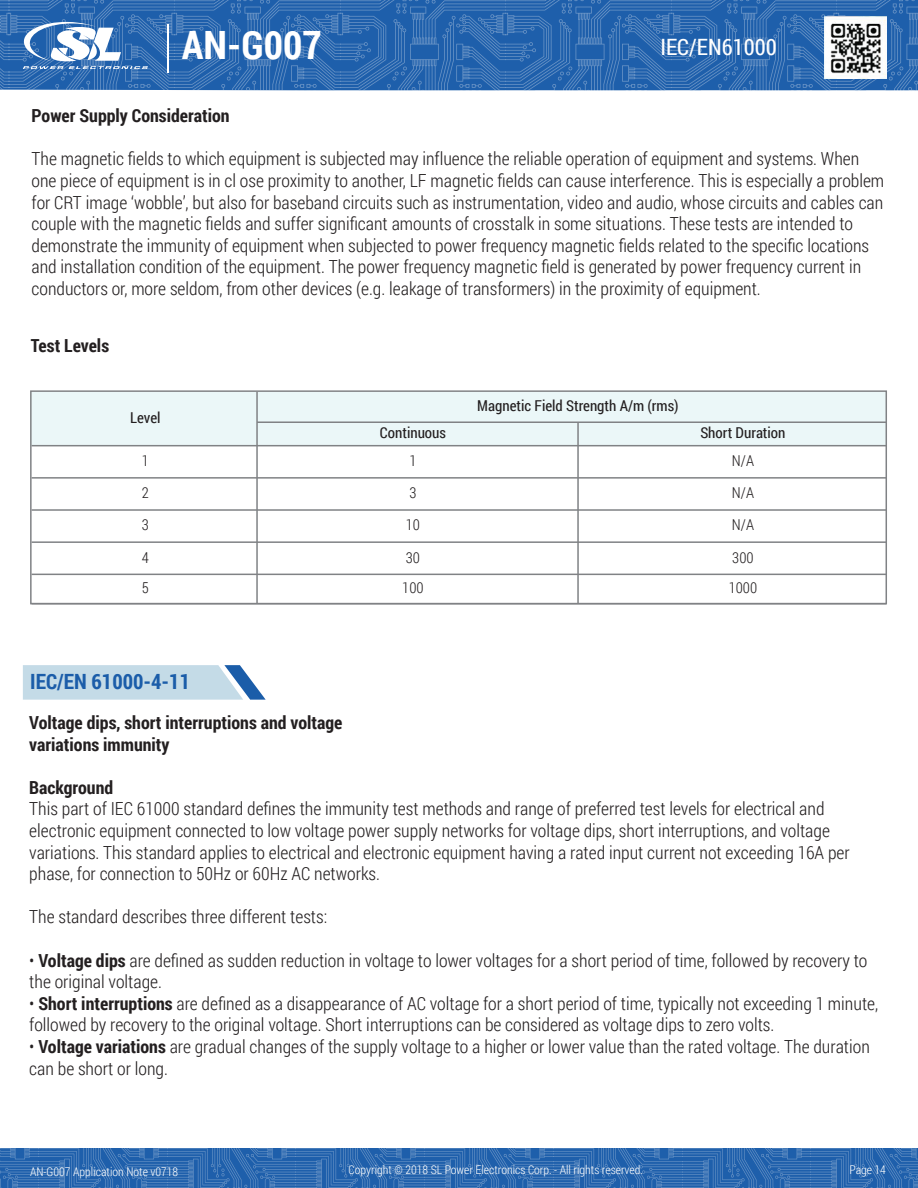
<style>
.page{position:relative;width:918px;height:1188px;background:#fff}
.page>*{position:absolute;margin:0;border:0;box-sizing:border-box;transform-origin:0 0}
.t1{font:700 39px "Roboto Condensed";color:#fff}
.t2{font:22.5px "Roboto Condensed";color:#fff}
.t3{font:700 21px "Roboto Condensed";color:#1b5da9}
.t4{font:300 18px/21.6px "Roboto Condensed";color:#231f20}
.t5{font:700 18px/21.6px "Roboto Condensed";color:#231f20}
.t6{font:15px "Roboto Condensed";color:#231f20}
.t7{font:300 15px/32.1px "Roboto Condensed";color:#231f20;text-align:justify}
.t8{font:300 12px "Roboto Condensed";color:#fff}
.s1{font-weight:700}
</style>
<div class="page">
<img style="left:0;top:0;width:918px;height:91px">
<svg style="left:22px;top:22px;width:126px;height:47px"></svg>
<hr style="left:167px;top:24px;width:1px;height:49px;background:#fff">
<img style="left:824px;top:16px;width:62px;height:63px">
<img style="left:0;top:1148px;width:918px;height:40px">
<svg style="left:23px;top:665px;width:243px;height:35px;background:#bed6e5"></svg>
<div style="left:30px;top:392px;width:856px;height:54px;background:#ebf7f8"></div>
<div style="left:30px;top:390px;width:857px;height:214px;border:2px solid #808285"></div>
<hr style="left:32px;top:477px;width:854px;height:2px;background:#808285">
<hr style="left:32px;top:509px;width:854px;height:2px;background:#808285">
<hr style="left:32px;top:541px;width:854px;height:2px;background:#808285">
<hr style="left:32px;top:574px;width:854px;height:1px;background:#808285">
<hr style="left:256px;top:392px;width:2px;height:212px;background:#808285">
<hr style="left:577px;top:422px;width:2px;height:182px;background:#808285">
<hr style="left:32px;top:445px;width:854px;height:1px;background:#808285">
<hr style="left:257px;top:421px;width:629px;height:2px;background:#808285">
<hr style="left:32px;top:603px;width:854px;height:1px;background:#808285">
<h1 class="t1" style="left:182px;top:17px;width:141px">AN-G007</h1>
<p class="t2" style="left:661px;top:31px;width:118px">IEC/EN61000</p>
<p class="t5" style="left:32px;top:104px;width:200px">Power Supply Consideration</p>
<p class="t4" style="left:32px;top:148px;width:854px">The magnetic fields to which equipment is subjected may influence the reliable operation of equipment and systems. When one piece of equipment is in cl ose proximity to another, LF magnetic fields can cause interference. This is especially a problem for CRT image ‘wobble’, but also for baseband circuits such as instrumentation, video and audio, whose circuits and cables can couple with the magnetic fields and suffer significant amounts of crosstalk in some situations. These tests are intended to demonstrate the immunity of equipment when subjected to power frequency magnetic fields related to the specific locations and installation condition of the equipment. The power frequency magnetic field is generated by power frequency current in conductors or, more seldom, from other devices (e.g. leakage of transformers) in the proximity of equipment.</p>
<p class="t5" style="left:31px;top:334px;width:80px">Test Levels</p>
<p class="t6" style="left:130px;top:407px;width:32px">Level</p>
<p class="t6" style="left:477px;top:395px;width:203px">Magnetic Field Strength A/m (rms)</p>
<p class="t6" style="left:380px;top:422px;width:68px">Continuous</p>
<p class="t6" style="left:700px;top:422px;width:87px">Short Duration</p>
<p class="t7" style="left:142px;top:444px;width:9px">1</p>
<p class="t7" style="left:732px;top:444px;width:24px">N/A N/A N/A</p>
<p class="t7" style="left:406px;top:444px;width:16px;text-align:left">1<br>3<br>10<br>30</p>
<p class="t7" style="left:402px;top:571px;width:23px">100</p>
<p class="t7" style="left:142px;top:476px;width:9px">2<br>3<br>4</p>
<p class="t7" style="left:142px;top:572px;width:9px">5</p>
<p class="t7" style="left:732px;top:541px;width:23px">300</p>
<p class="t7" style="left:729px;top:572px;width:30px">1000</p>
<p class="t3" style="left:30px;top:666px;width:162px">IEC/EN 61000-4-11</p>
<p class="t5" style="left:29px;top:711px;width:315px">Voltage dips, short interruptions and voltage variations immunity</p>
<p class="t5" style="left:29px;top:776px;width:85px">Background</p>
<p class="t4" style="left:29px;top:798px;width:822px">This part of IEC 61000 standard defines the immunity test methods and range of preferred test levels for electrical and electronic equipment connected to low voltage power supply networks for voltage dips, short interruptions, and voltage variations. This standard applies to electrical and electronic equipment having a rated input current not exceeding 16A per phase, for connection to 50Hz or 60Hz AC networks.</p>
<p class="t4" style="left:29px;top:906px;width:299px">The standard describes three different tests:</p>
<p class="t4" style="left:29px;top:949px;width:840px">• <span class="s1">Voltage dips</span> are defined as sudden reduction in voltage to lower voltages for a short period of time, followed by recovery to the original voltage.</p>
<p class="t4" style="left:29px;top:992px;width:850px">• <span class="s1">Short interruptions</span> are defined as a disappearance of AC voltage for a short period of time, typically not exceeding 1 minute, followed by recovery to the original voltage. Short interruptions can be considered as voltage dips to zero volts.</p>
<p class="t4" style="left:29px;top:1035px;width:842px">• <span class="s1">Voltage variations</span> are gradual changes of the supply voltage to a higher or lower value than the rated voltage. The duration can be short or long.</p>
<p class="t8" style="left:30px;top:1164px;width:150px">AN-G007 Application Note v0718</p>
<p class="t8" style="left:349px;top:1162px;width:296px">Copyright © 2018 SL Power Electronics Corp. - All rights reserved.</p>
<p class="t8" style="left:849px;top:1162px;width:38px">Page 14</p>
</div>
